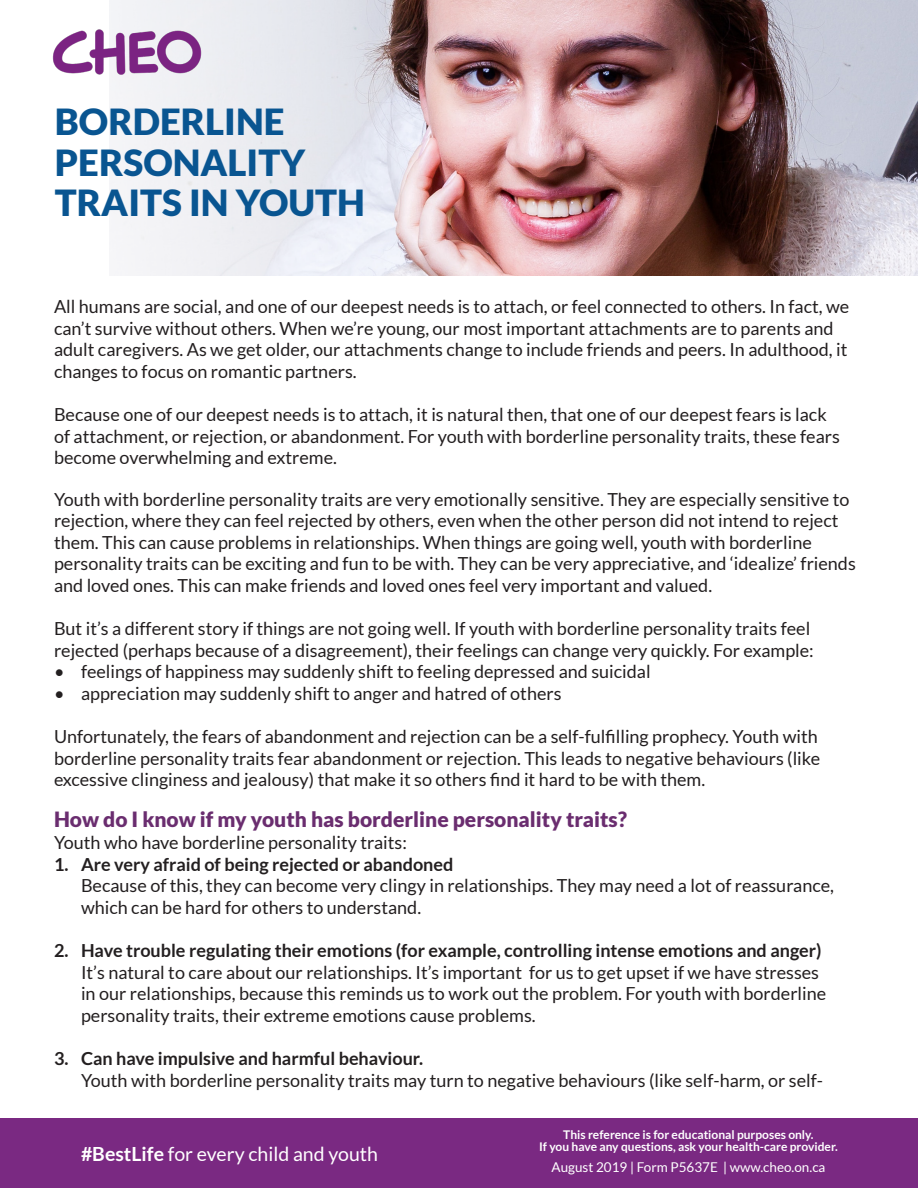
<style>
.page{position:relative;width:918px;height:1188px;background:#fff}
.page>*{position:absolute;margin:0;border:0;box-sizing:border-box;transform-origin:0 0}
.t1{font:900 36px/40.5px "Lato";color:#095591}
.Heading_1_-_Purple{font:900 21px "Lato";color:#6a2d6f}
.t2{font:19.5px "Lato";color:#fff}
.t3{font:18px/21.6px "Lato";color:#231f20}
.t4{font:13.5px "Lato";color:#fff}
.t5{font:700 12px/12px "Lato";color:#fff;text-align:center}
.s1{font-weight:700}
</style>
<div class="page">
<img style="left:110px;top:0;width:808px;height:276px">
<img style="left:109px;top:27px;width:256px;height:133px">
<img style="left:52px;top:25px;width:154px;height:53px">
<div style="left:0;top:1119px;width:918px;height:69px;background:#7a2982"></div>
<h1 class="t1" style="left:55px;top:101px;width:311px">BORDERLINE<br>PERSONALITY<br>TRAITS IN YOUTH</h1>
<p class="t3" style="left:54px;top:296px;width:797px">All humans are social, and one of our deepest needs is to attach, or feel connected to others. In fact, we can’t survive without others. When we’re young, our most important attachments are to parents and adult caregivers. As we get older, our attachments change to include friends and peers. In adulthood, it changes to focus on romantic partners.</p>
<p class="t3" style="left:54px;top:404px;width:787px">Because one of our deepest needs is to attach, it is natural then, that one of our deepest fears is lack of attachment, or rejection, or abandonment. For youth with borderline personality traits, these fears become overwhelming and extreme.</p>
<p class="t3" style="left:54px;top:488px;width:803px">Youth with borderline personality traits are very emotionally sensitive. They are especially sensitive to rejection, where they can feel rejected by others, even when the other person did not intend to reject them. This can cause problems in relationships. When things are going well, youth with borderline personality traits can be exciting and fun to be with. They can be very appreciative, and ‘idealize’ friends and loved ones. This can make friends and loved ones feel very important and valued.</p>
<p class="t3" style="left:54px;top:618px;width:761px">But it’s a different story if things are not going well. If youth with borderline personality traits feel rejected (perhaps because of a disagreement), their feelings can change very quickly. For example:</p>
<p class="t3" style="left:54px;top:661px;width:598px">• feelings of happiness may suddenly shift to feeling depressed and suicidal</p>
<p class="t3" style="left:54px;top:683px;width:509px">• appreciation may suddenly shift to anger and hatred of others</p>
<p class="t3" style="left:54px;top:726px;width:768px">Unfortunately, the fears of abandonment and rejection can be a self-fulfilling prophecy. Youth with borderline personality traits fear abandonment or rejection. This leads to negative behaviours (like excessive clinginess and jealousy) that make it so others find it hard to be with them.</p>
<h2 class="Heading_1_-_Purple" style="left:54px;top:807px;width:575px">How do I know if my youth has borderline personality traits?</h2>
<p class="t3" style="left:54px;top:832px;width:354px">Youth who have borderline personality traits:</p>
<p class="t3" style="left:81px;top:853px;width:755px;text-indent:-27px"><span class="s1">1. Are very afraid of being rejected or abandoned<br></span>Because of this, they can become very clingy in relationships. They may need a lot of reassurance, which can be hard for others to understand.</p>
<p class="t3" style="left:81px;top:940px;width:747px;text-indent:-27px"><span class="s1">2. Have trouble regulating their emotions (for example, controlling intense emotions and anger)<br></span>It’s natural to care about our relationships. It’s important for us to get upset if we have stresses in our relationships, because this reminds us to work out the problem. For youth with borderline personality traits, their extreme emotions cause problems.</p>
<p class="t3" style="left:81px;top:1048px;width:744px;text-indent:-27px"><span class="s1">3. Can have impulsive and harmful behaviour.<br></span>Youth with borderline personality traits may turn to negative behaviours (like self-harm, or self-</p>
<p class="t2" style="left:81px;top:1143px;width:298px"><span class="s1">#BestLife</span> for every child and youth</p>
<p class="t5" style="left:539px;top:1129px;width:300px">This reference is for educational purposes only.<br>If you have any questions, ask your health-care provider.</p>
<p class="t4" style="left:552px;top:1160px;width:275px">August 2019 | Form P5637E | www.cheo.on.ca</p>
</div>
